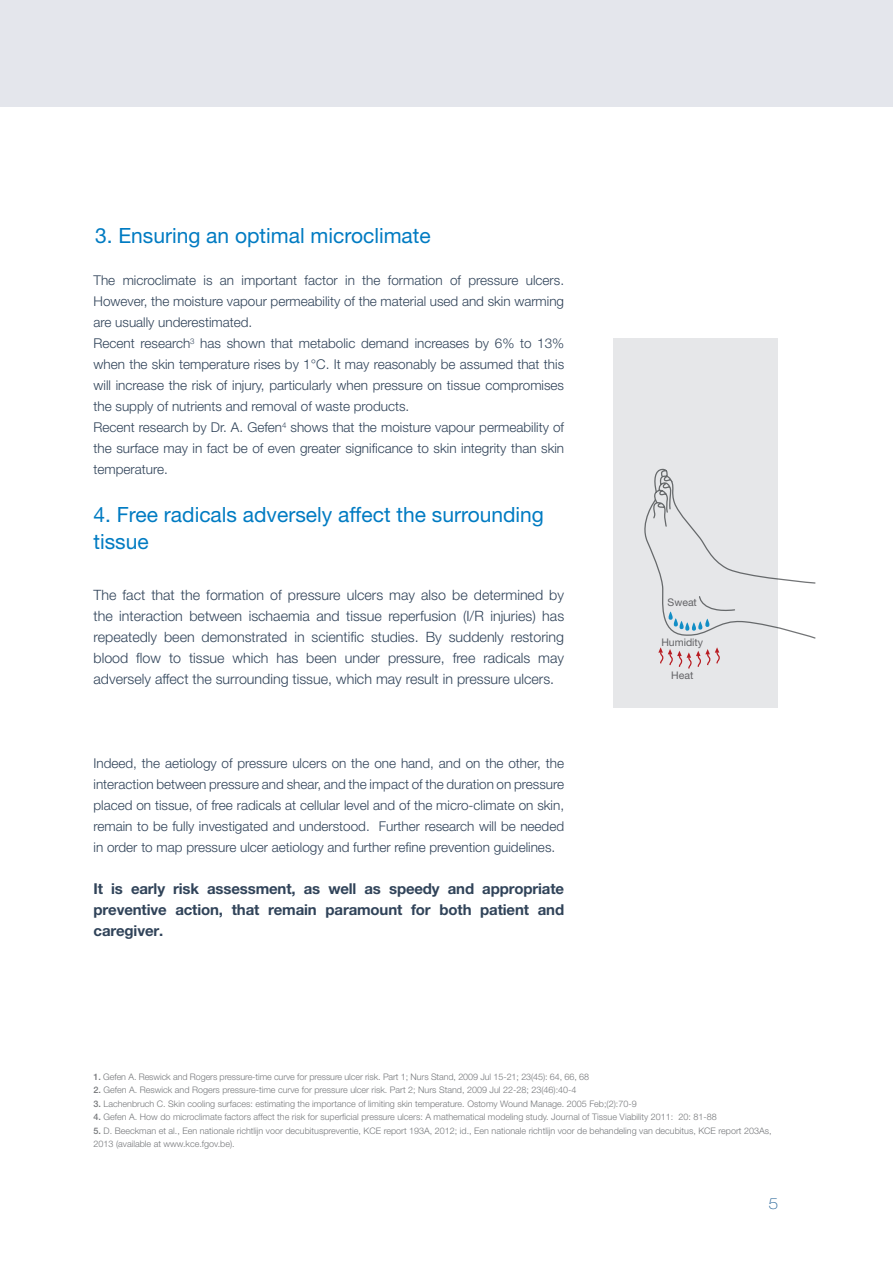
<style>
.page{position:relative;width:893px;height:1263px;background:#fff}
.page>*{position:absolute;margin:0;border:0;box-sizing:border-box;transform-origin:0 0}
.t1{font:21px/27px "Helvetica Neue LT Std";color:#007bc2}
.t2{font:700 15px/21px "Helvetica Neue LT Pro";letter-spacing:-.01em;color:#304359;text-align:justify}
.t3{font:100 expanded 15px "Helvetica Neue LT Pro";color:#296699}
.t4{font:300 14.25px/21px "Helvetica Neue LT Pro";color:#304359;text-align:justify}
.t5{font:300 13.5px/21px "Helvetica Neue LT Std";color:#304359}
.t6{font:10.5px "Helvetica Neue LT Std";color:#636366}
.t7{font:300 9px/13.5px "Helvetica Neue LT Std";color:#76787b}
.s1{font-weight:500}
</style>
<div class="page">
<div style="left:0;top:0;width:893px;height:106px;background:#e4e6ec"></div>
<div style="left:614px;top:338px;width:164px;height:370px;background:#e6e7e9"></div>
<svg style="left:644px;top:469px;width:172px;height:170px"></svg>
<svg style="left:658px;top:647px;width:62px;height:21px"></svg>
<h1 class="t1" style="left:95px;top:222px;width:337px">3. Ensuring an optimal microclimate</h1>
<p class="t5" style="left:94px;top:269px;width:472px">The microclimate is an important factor in the formation of pressure ulcers.<br>However, the moisture vapour permeability of the material used and skin warming are usually underestimated.<br>Recent research<sup>3</sup> has shown that metabolic demand increases by 6% to 13% when the skin temperature rises by 1°C. It may reasonably be assumed that this will increase the risk of injury, particularly when pressure on tissue compromises the supply of nutrients and removal of waste products.<br>Recent research by Dr. A. Gefen<sup>4</sup> shows that the moisture vapour permeability of the surface may in fact be of even greater significance to skin integrity than skin temperature.</p>
<h1 class="t1" style="left:94px;top:501px;width:452px">4. Free radicals adversely affect the surrounding tissue</h1>
<p class="t4" style="left:94px;top:584px;width:472px">The fact that the formation of pressure ulcers may also be determined by the interaction between ischaemia and tissue reperfusion (I/R injuries) has repeatedly been demonstrated in scientific studies. By suddenly restoring blood flow to tissue which has been under pressure, free radicals may adversely affect the surrounding tissue, which may result in pressure ulcers.</p>
<p class="t5" style="left:94px;top:752px;width:472px;text-align:justify">Indeed, the aetiology of pressure ulcers on the one hand, and on the other, the interaction between pressure and shear, and the impact of the duration on pressure placed on tissue, of free radicals at cellular level and of the micro-climate on skin, remain to be fully investigated and understood. Further research will be needed in order to map pressure ulcer aetiology and further refine prevention guidelines.</p>
<p class="t2" style="left:94px;top:878px;width:472px">It is early risk assessment, as well as speedy and appropriate preventive action, that remain paramount for both patient and caregiver.</p>
<p class="t6" style="left:668px;top:596px;width:31px">Sweat</p>
<p class="t6" style="left:661px;top:636px;width:43px">Humidity</p>
<p class="t6" style="left:671px;top:669px;width:24px">Heat</p>
<p class="t7" style="left:94px;top:1070px;width:497px"><span class="s1">1.</span> Gefen A. Reswick and Rogers pressure-time curve for pressure ulcer risk. Part 1; Nurs Stand, 2009 Jul 15-21; 23(45): 64, 66, 68</p>
<p class="t7" style="left:94px;top:1083px;width:485px"><span class="s1">2.</span> Gefen A. Reswick and Rogers pressure-time curve for pressure ulcer risk. Part 2; Nurs Stand, 2009 Jul 22-28; 23(46):40-4</p>
<p class="t7" style="left:94px;top:1097px;width:545px"><span class="s1">3.</span> Lachenbruch C. Skin cooling surfaces: estimating the importance of limiting skin temperature. Ostomy Wound Manage. 2005 Feb;(2):70-9</p>
<p class="t7" style="left:94px;top:1110px;width:625px"><span class="s1">4.</span> Gefen A. How do microclimate factors affect the risk for superficial pressure ulcers: A mathematical modeling study. Journal of Tissue Viability 2011: 20: 81-88</p>
<p class="t7" style="left:94px;top:1124px;width:679px"><span class="s1">5.</span> D. Beeckman et al., Een nationale richtlijn voor decubituspreventie, KCE report 193A, 2012; id., Een nationale richtlijn voor de behandeling van decubitus, KCE report 203As,<br>2013 (available at www.kce.fgov.be).</p>
<p class="t3" style="left:768px;top:1195px;width:11px">5</p>
</div>
